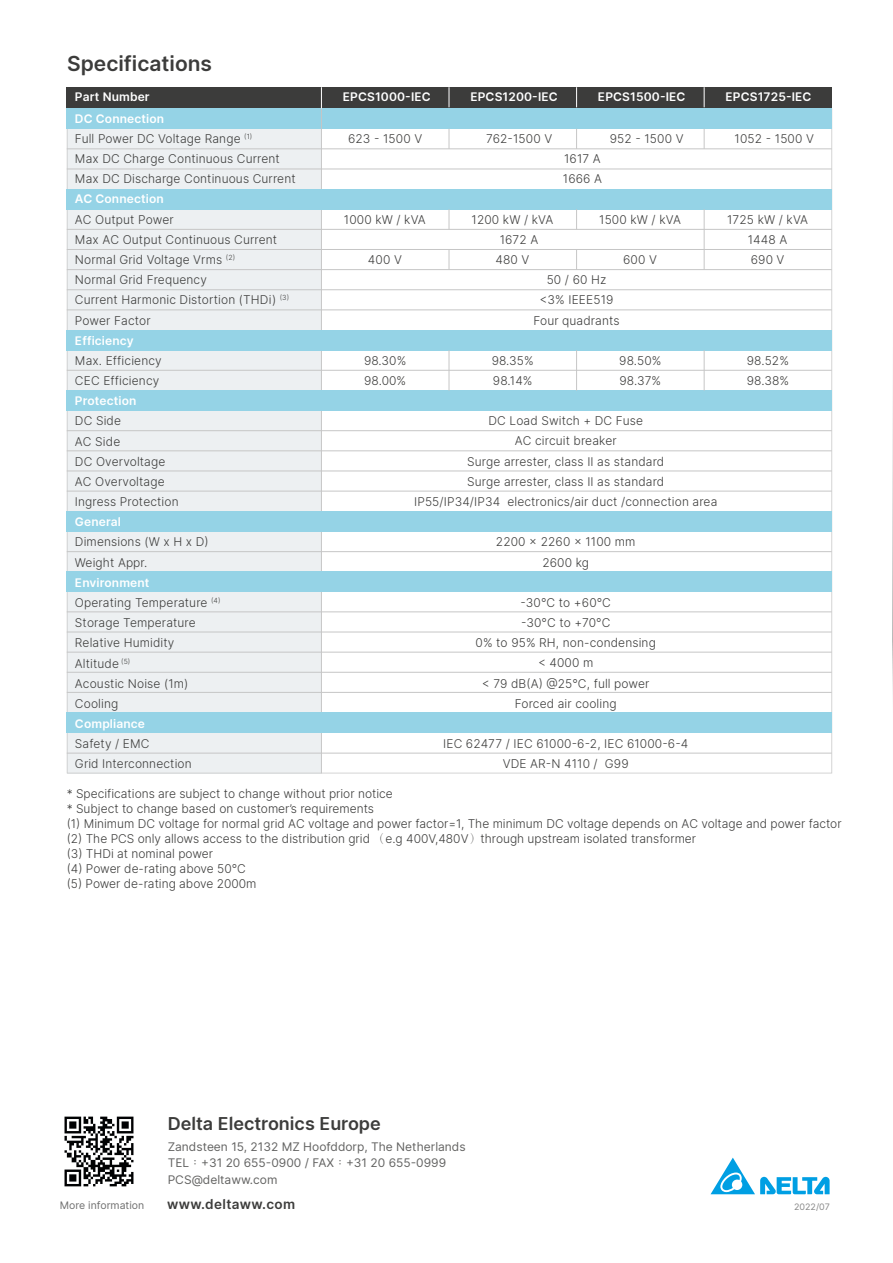
<style>
.page{position:relative;width:893px;height:1263px;background:#fff}
.page>*{position:absolute;margin:0;border:0;box-sizing:border-box;transform-origin:0 0}
.t1{font:600 21px "Delta Sans";color:#3c3c3b}
.t2{font:600 18px "Delta Sans";color:#3c3c3b}
.t3{font:600 13.5px "Delta Sans";letter-spacing:.025em;color:#3c3c3b}
.t4{font:300 12px/20.1px "Delta Sans";letter-spacing:.01em;color:#3c3c3b}
.t5{font:600 12px "Delta Sans";letter-spacing:.01em;color:#fff}
.t6{font:12px/16.5px "Delta Sans";color:#636362}
.t7{font:10.5px "Delta Sans";color:#6f6f6f}
.t8{font:9px "Delta Sans";color:#878787}
.s1{font-weight:600;color:#fff}
.s2{font-family:"Adobe Ming Std"}
.s3{font-family:"Adobe Ming Std";font-weight:300}
</style>
<div class="page">
<svg style="left:892px;top:406px;width:1px;height:286px"></svg>
<div style="left:67px;top:87px;width:765px;height:20px;background:#3c3c3b"></div>
<svg style="left:67px;top:129px;width:765px;height:644px"></svg>
<div style="left:67px;top:109px;width:765px;height:20px;background:#95d3e6"></div>
<hr style="left:67px;top:148px;width:765px;height:1px;background:#c6c6c6">
<hr style="left:67px;top:169px;width:765px;height:1px;background:#c6c6c6">
<hr style="left:67px;top:249px;width:765px;height:1px;background:#c6c6c6">
<hr style="left:67px;top:229px;width:765px;height:1px;background:#c6c6c6">
<hr style="left:67px;top:269px;width:765px;height:1px;background:#c6c6c6">
<hr style="left:67px;top:309px;width:765px;height:1px;background:#c6c6c6">
<hr style="left:67px;top:289px;width:765px;height:1px;background:#c6c6c6">
<hr style="left:67px;top:370px;width:765px;height:1px;background:#c6c6c6">
<hr style="left:67px;top:491px;width:765px;height:1px;background:#c6c6c6">
<hr style="left:67px;top:753px;width:765px;height:1px;background:#c6c6c6">
<hr style="left:67px;top:611px;width:765px;height:1px;background:#c6c6c6">
<hr style="left:67px;top:551px;width:765px;height:1px;background:#c6c6c6">
<hr style="left:67px;top:430px;width:765px;height:1px;background:#c6c6c6">
<hr style="left:67px;top:471px;width:765px;height:1px;background:#c6c6c6">
<hr style="left:67px;top:450px;width:765px;height:1px;background:#c6c6c6">
<hr style="left:67px;top:632px;width:765px;height:1px;background:#c6c6c6">
<hr style="left:67px;top:672px;width:765px;height:1px;background:#c6c6c6">
<hr style="left:67px;top:652px;width:765px;height:1px;background:#c6c6c6">
<hr style="left:67px;top:692px;width:765px;height:1px;background:#c6c6c6">
<svg style="left:321px;top:87px;width:1px;height:22px"></svg>
<hr style="left:321px;top:109px;width:1px;height:664px;background:#c6c6c6">
<div style="left:67px;top:189px;width:765px;height:20px;background:#95d3e6"></div>
<div style="left:67px;top:330px;width:765px;height:20px;background:#95d3e6"></div>
<div style="left:67px;top:391px;width:765px;height:20px;background:#95d3e6"></div>
<div style="left:67px;top:511px;width:765px;height:20px;background:#95d3e6"></div>
<div style="left:67px;top:571px;width:765px;height:20px;background:#95d3e6"></div>
<div style="left:67px;top:713px;width:765px;height:20px;background:#95d3e6"></div>
<svg style="left:576px;top:87px;width:1px;height:20px"></svg>
<svg style="left:704px;top:87px;width:1px;height:20px"></svg>
<svg style="left:576px;top:129px;width:1px;height:19px"></svg>
<svg style="left:704px;top:129px;width:1px;height:19px"></svg>
<svg style="left:576px;top:209px;width:1px;height:20px"></svg>
<hr style="left:576px;top:350px;width:1px;height:41px;background:#c6c6c6">
<hr style="left:704px;top:350px;width:1px;height:41px;background:#c6c6c6">
<svg style="left:576px;top:250px;width:1px;height:19px"></svg>
<hr style="left:704px;top:209px;width:1px;height:61px;background:#c6c6c6">
<svg style="left:449px;top:87px;width:1px;height:20px"></svg>
<svg style="left:449px;top:129px;width:1px;height:19px"></svg>
<svg style="left:449px;top:209px;width:1px;height:20px"></svg>
<hr style="left:449px;top:350px;width:1px;height:41px;background:#c6c6c6">
<svg style="left:449px;top:250px;width:1px;height:19px"></svg>
<img style="left:64px;top:1116px;width:70px;height:71px">
<svg style="left:710px;top:1157px;width:120px;height:37px"></svg>
<h1 class="t1" style="left:67px;top:48px;width:146px">Specifications</h1>
<p class="t5" style="left:75px;top:88px;width:76px">Part Number</p>
<p class="t5" style="left:343px;top:88px;width:89px">EPCS1000-IEC</p>
<p class="t4" style="left:348px;top:128px;width:76px">623 - 1500 V</p>
<p class="t5" style="left:470px;top:88px;width:89px">EPCS1200-IEC</p>
<p class="t4" style="left:486px;top:128px;width:68px">762-1500 V</p>
<p class="t5" style="left:598px;top:88px;width:89px">EPCS1500-IEC</p>
<p class="t5" style="left:725px;top:88px;width:88px">EPCS1725-IEC</p>
<p class="t4" style="left:75px;top:108px;width:222px"><span class="s1">DC Connection<br></span>Full Power DC Voltage Range <sup>(1)<br></sup>Max DC Charge Continuous Current<br>Max DC Discharge Continuous Current</p>
<p class="t5" style="left:75px;top:190px;width:90px">AC Connection</p>
<p class="t4" style="left:75px;top:209px;width:216px">AC Output Power<br>Max AC Output Continuous Current<br>Normal Grid Voltage Vrms <sup>(2)<br></sup>Normal Grid Frequency<br>Current Harmonic Distortion (THDi) <sup>(3)<br></sup>Power Factor</p>
<p class="t5" style="left:75px;top:331px;width:60px">Efficiency</p>
<p class="t4" style="left:75px;top:350px;width:88px">Max. Efficiency<br>CEC Efficiency</p>
<p class="t5" style="left:75px;top:392px;width:63px">Protection</p>
<p class="t4" style="left:75px;top:411px;width:105px">DC Side<br>AC Side<br>DC Overvoltage<br>AC Overvoltage<br>Ingress Protection</p>
<p class="t5" style="left:75px;top:513px;width:48px">General</p>
<p class="t4" style="left:75px;top:532px;width:135px">Dimensions (W x H x D)<br>Weight Appr.</p>
<p class="t4" style="left:75px;top:572px;width:147px"><span class="s1">Environment<br></span>Operating Temperature <sup>(4)<br></sup>Storage Temperature<br>Relative Humidity<br>Altitude <sup>(5)<br></sup>Acoustic Noise (1m)<br>Cooling</p>
<p class="t5" style="left:75px;top:715px;width:72px">Compliance</p>
<p class="t4" style="left:75px;top:734px;width:118px">Safety / EMC<br>Grid Interconnection</p>
<p class="t4" style="left:610px;top:128px;width:75px">952 - 1500 V</p>
<p class="t4" style="left:735px;top:128px;width:81px">1052 - 1500 V</p>
<p class="t4" style="left:563px;top:149px;width:41px">1617 A<br>1666 A</p>
<p class="t4" style="left:471px;top:209px;width:83px">1200 kW / kVA</p>
<p class="t4" style="left:495px;top:249px;width:35px">480 V</p>
<p class="t4" style="left:599px;top:209px;width:83px">1500 kW / kVA</p>
<p class="t4" style="left:623px;top:249px;width:35px">600 V</p>
<p class="t4" style="left:727px;top:209px;width:83px;text-align:center">1725 kW / kVA<br>1448 A<br>690 V</p>
<p class="t4" style="left:344px;top:209px;width:83px">1000 kW / kVA</p>
<p class="t4" style="left:368px;top:250px;width:35px">400 V</p>
<p class="t4" style="left:500px;top:229px;width:40px">1672 A</p>
<p class="t4" style="left:533px;top:270px;width:88px;text-align:center">50 / 60 Hz &lt;3% IEEE519<br>Four quadrants</p>
<p class="t4" style="left:364px;top:351px;width:44px">98.30%<br>98.00%</p>
<p class="t4" style="left:492px;top:351px;width:44px">98.35%<br>98.14%</p>
<p class="t4" style="left:619px;top:351px;width:44px">98.50%<br>98.37%</p>
<p class="t4" style="left:747px;top:351px;width:44px">98.52%<br>98.38%</p>
<p class="t4" style="left:414px;top:411px;width:305px;text-align:center">DC Load Switch + DC Fuse<br>AC circuit breaker<br>Surge arrester, class II as standard<br>Surge arrester, class II as standard<br>IP55/IP34/IP34 electronics/air duct /connection area</p>
<p class="t4" style="left:496px;top:532px;width:141px;text-align:center">2200 × 2260 × 1100 mm<br>2600 kg</p>
<p class="t4" style="left:476px;top:592px;width:182px;text-align:center">-30°C to +60°C<br>-30°C to +70°C<br>0% to 95% RH, non-condensing &lt; 4000 m<br>&lt; 79 dB(A) @25°C, full power<br>Forced air cooling</p>
<p class="t4" style="left:443px;top:733px;width:247px;text-align:center">IEC 62477 / IEC 61000-6-2, IEC 61000-6-4<br>VDE AR-N 4110 / G99</p>
<p class="t4" style="left:67px;top:786px;width:776px;line-height:15px">* Specifications are subject to change without prior notice<br>* Subject to change based on customer’s requirements<br>(1) Minimum DC voltage for normal grid AC voltage and power factor=1, The minimum DC voltage depends on AC voltage and power factor (2) The PCS only allows access to the distribution grid <span class="s2">（</span>e.g 400V,480V<span class="s2">）</span>through upstream isolated transformer<br>(3) THDi at nominal power<br>(4) Power de-rating above 50°C<br>(5) Power de-rating above 2000m</p>
<h2 class="t2" style="left:168px;top:1109px;width:215px">Delta Electronics Europe</h2>
<p class="t6" style="left:168px;top:1138px;width:299px">Zandsteen 15, 2132 MZ Hoofddorp, The Netherlands<br>TEL<span class="s3">：</span>+31 20 655-0900 / FAX<span class="s3">：</span>+31 20 655-0999<br>PCS@deltaww.com</p>
<p class="t7" style="left:60px;top:1198px;width:86px">More information</p>
<p class="t3" style="left:167px;top:1194px;width:130px">www.deltaww.com</p>
<p class="t8" style="left:794px;top:1200px;width:37px">2022/07</p>
</div>
